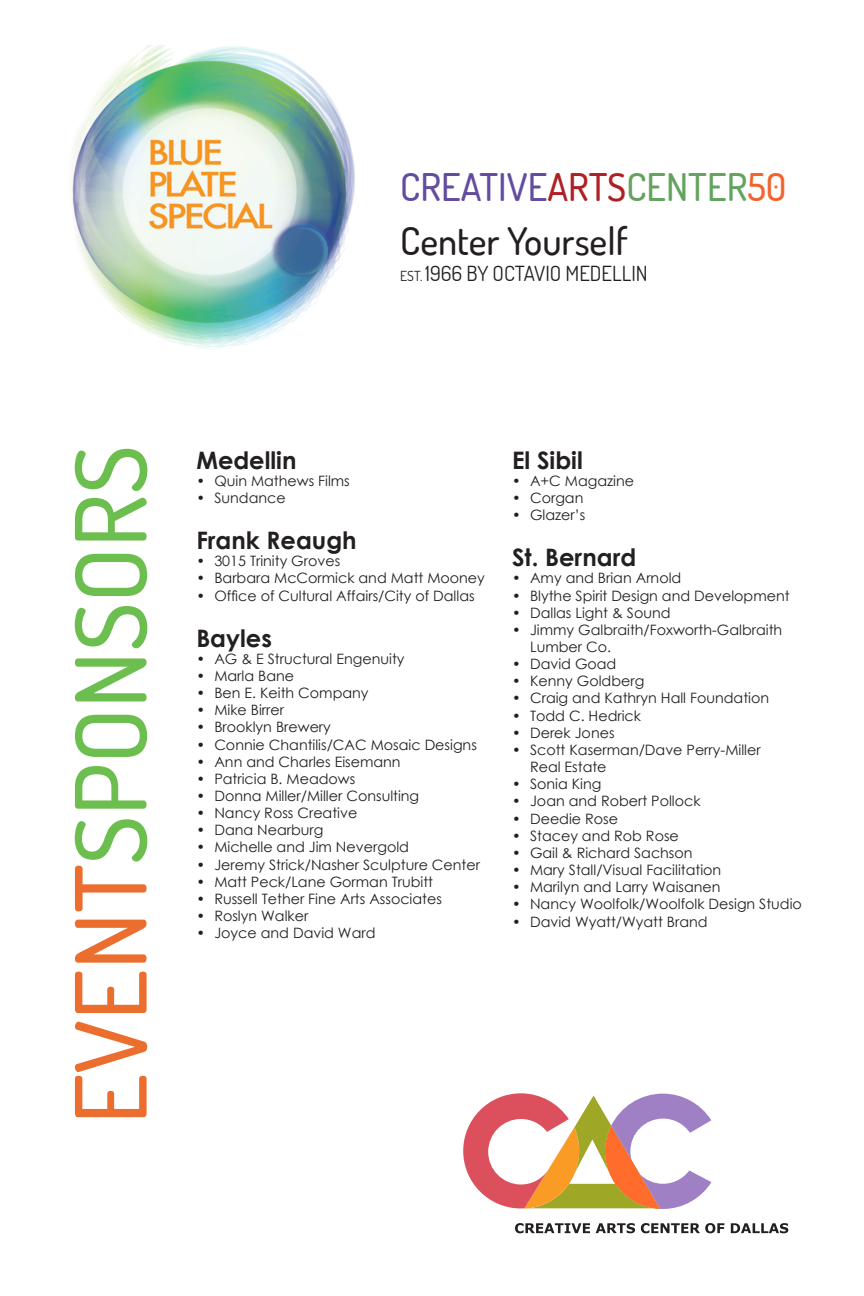
<style>
.page{position:relative;width:864px;height:1296px;background:#fff}
.page>*{position:absolute;margin:0;border:0;box-sizing:border-box;transform-origin:0 0}
.t1{font:500 98px "Dosis";color:#6cbe4e}
.t2{font:500 38.1px "Dosis";color:#634c9f}
.t3{font:500 38.1px "Dosis";color:#231f20}
.t4{font:700 24.05px "Century Gothic";color:#231f20}
.t5{font:20.75px "Dosis";color:#231f20}
.t6{font:14.3px "Century Gothic";color:#231f20}
.s1{color:#b01f23}
.s2{color:#63a35e}
.s3{color:#f2642f}
.s4{font-size:13.85px}
.s5{color:#ec6e2e}
</style>
<div class="page">
<img style="left:72px;top:45px;width:283px;height:304px">
<svg style="left:515px;top:1223px;width:273px;height:10px"></svg>
<svg style="left:463px;top:1093px;width:248px;height:116px"></svg>
<p class="t2" style="left:400px;top:162px;width:388px">CREATIVE<span class="s1">ARTS</span><span class="s2">CENTER</span><span class="s3">50</span></p>
<p class="t3" style="left:400px;top:216px;width:229px">Center Yourself</p>
<p class="t5" style="left:400px;top:260px;width:249px"><span class="s4">EST.</span> 1966 BY OCTAVIO MEDELLIN</p>
<p class="t1" style="left:47px;top:1124px;width:681px;rotate:-90deg"><span class="s5">EVENT</span>SPONSORS</p>
<p class="t4" style="left:196px;top:442px;width:102px">Medellin</p>
<p class="t6" style="left:196px;top:471px;width:155px">• Quin Mathews Films</p>
<p class="t6" style="left:196px;top:488px;width:91px">• Sundance</p>
<p class="t4" style="left:196px;top:522px;width:162px">Frank Reaugh</p>
<p class="t6" style="left:196px;top:551px;width:145px">• 3015 Trinity Groves</p>
<p class="t6" style="left:196px;top:568px;width:290px">• Barbara McCormick and Matt Mooney</p>
<p class="t6" style="left:196px;top:585px;width:280px">• Office of Cultural Affairs/City of Dallas</p>
<p class="t4" style="left:196px;top:620px;width:77px">Bayles</p>
<p class="t6" style="left:196px;top:649px;width:210px">• AG &amp; E Structural Engenuity</p>
<p class="t6" style="left:196px;top:666px;width:99px">• Marla Bane</p>
<p class="t6" style="left:196px;top:683px;width:174px">• Ben E. Keith Company</p>
<p class="t6" style="left:196px;top:700px;width:89px">• Mike Birrer</p>
<p class="t6" style="left:196px;top:717px;width:136px">• Brooklyn Brewery</p>
<p class="t6" style="left:196px;top:734px;width:282px">• Connie Chantilis/CAC Mosaic Designs</p>
<p class="t6" style="left:196px;top:752px;width:206px">• Ann and Charles Eisemann</p>
<p class="t6" style="left:196px;top:769px;width:161px">• Patricia B. Meadows</p>
<p class="t6" style="left:196px;top:786px;width:224px">• Donna Miller/Miller Consulting</p>
<p class="t6" style="left:196px;top:803px;width:162px">• Nancy Ross Creative</p>
<p class="t6" style="left:196px;top:820px;width:129px">• Dana Nearburg</p>
<p class="t6" style="left:196px;top:837px;width:214px">• Michelle and Jim Nevergold</p>
<p class="t6" style="left:196px;top:854px;width:285px">• Jeremy Strick/Nasher Sculpture Center</p>
<p class="t6" style="left:196px;top:872px;width:238px">• Matt Peck/Lane Gorman Trubitt</p>
<p class="t6" style="left:196px;top:889px;width:247px">• Russell Tether Fine Arts Associates</p>
<p class="t6" style="left:196px;top:906px;width:113px">• Roslyn Walker</p>
<p class="t6" style="left:196px;top:923px;width:181px">• Joyce and David Ward</p>
<p class="t4" style="left:512px;top:442px;width:72px">El Sibil</p>
<p class="t6" style="left:512px;top:471px;width:124px">• A+C Magazine</p>
<p class="t6" style="left:512px;top:488px;width:73px">• Corgan</p>
<p class="t6" style="left:512px;top:505px;width:75px">• Glazer’s</p>
<p class="t4" style="left:512px;top:539px;width:126px">St. Bernard</p>
<p class="t6" style="left:512px;top:568px;width:171px">• Amy and Brian Arnold</p>
<p class="t6" style="left:512px;top:585px;width:279px">• Blythe Spirit Design and Development</p>
<p class="t6" style="left:512px;top:603px;width:160px">• Dallas Light &amp; Sound</p>
<p class="t6" style="left:512px;top:620px;width:272px">• Jimmy Galbraith/Foxworth-Galbraith</p>
<p class="t6" style="left:530px;top:637px;width:82px">Lumber Co.</p>
<p class="t6" style="left:512px;top:654px;width:106px">• David Goad</p>
<p class="t6" style="left:512px;top:671px;width:134px">• Kenny Goldberg</p>
<p class="t6" style="left:512px;top:688px;width:259px">• Craig and Kathryn Hall Foundation</p>
<p class="t6" style="left:512px;top:705px;width:131px">• Todd C. Hedrick</p>
<p class="t6" style="left:512px;top:723px;width:104px">• Derek Jones</p>
<p class="t6" style="left:512px;top:740px;width:250px">• Scott Kaserman/Dave Perry-Miller</p>
<p class="t6" style="left:530px;top:757px;width:78px">Real Estate</p>
<p class="t6" style="left:512px;top:774px;width:91px">• Sonia King</p>
<p class="t6" style="left:512px;top:791px;width:190px">• Joan and Robert Pollock</p>
<p class="t6" style="left:512px;top:808px;width:108px">• Deedie Rose</p>
<p class="t6" style="left:512px;top:826px;width:168px">• Stacey and Rob Rose</p>
<p class="t6" style="left:512px;top:843px;width:182px">• Gail &amp; Richard Sachson</p>
<p class="t6" style="left:512px;top:860px;width:211px">• Mary Stall/Visual Facilitation</p>
<p class="t6" style="left:512px;top:877px;width:210px">• Marilyn and Larry Waisanen</p>
<p class="t6" style="left:512px;top:894px;width:291px">• Nancy Woolfolk/Woolfolk Design Studio</p>
<p class="t6" style="left:512px;top:911px;width:197px">• David Wyatt/Wyatt Brand</p>
</div>
